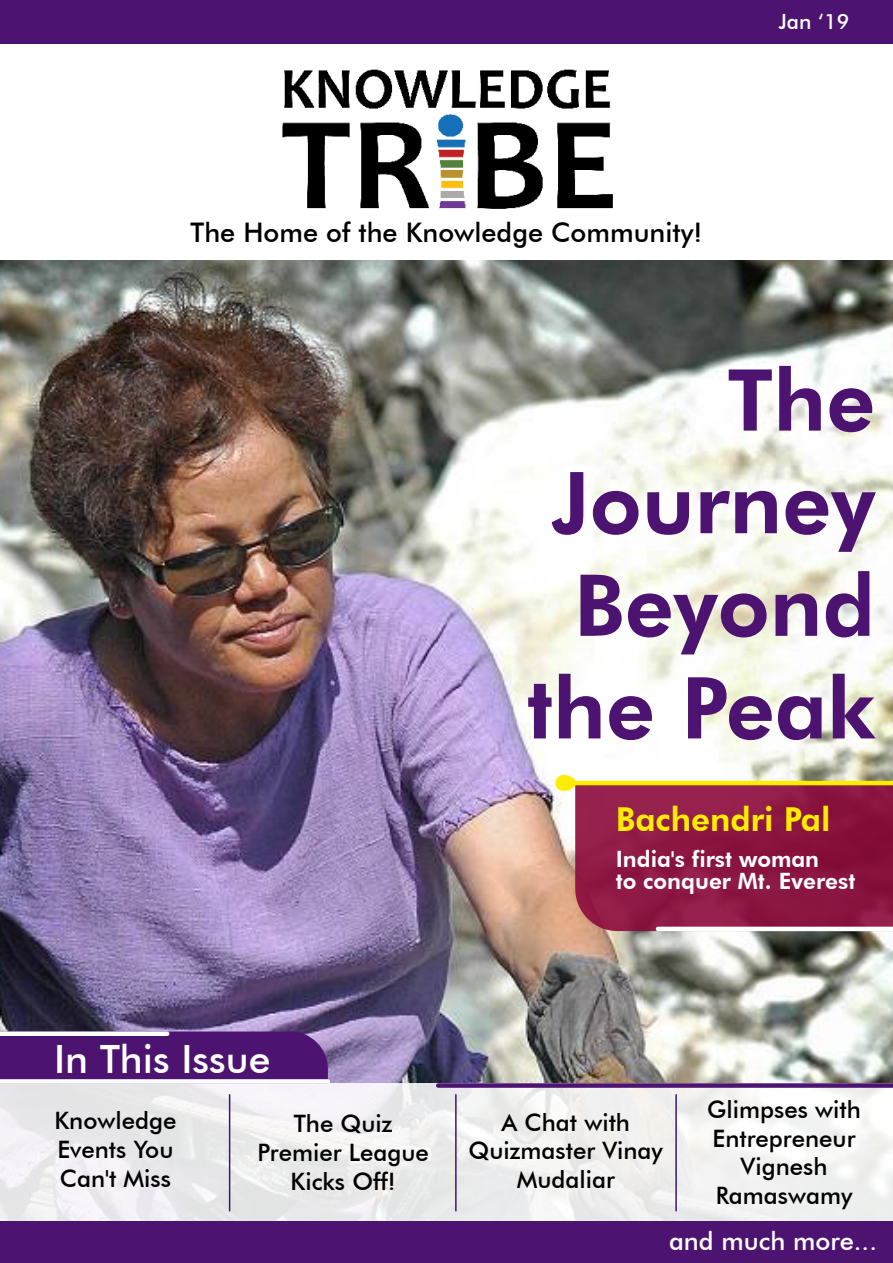
<style>
.page{position:relative;width:893px;height:1263px;background:#fff}
.page>*{position:absolute;margin:0;border:0;box-sizing:border-box;transform-origin:0 0}
.t1{font:800 85.5px/102.6px "Futura BT";color:#4c1370;text-align:right}
.t2{font:500 39px "Futura BT";color:#fff}
.t3{font:800 33px "Futura BT";color:#ffed00}
.t4{font:500 27px "Futura BT";color:#000}
.t5{font:500 25.5px "Futura BT";color:#fff}
.t6{font:500 24px/28.8px "Futura BT";color:#000;text-align:center}
.t7{font:800 22.5px/22.5px "Futura BT";color:#fff}
.t8{font:500 21px "Futura BT";color:#fff}
</style>
<div class="page">
<img style="left:0;top:260px;width:893px;height:821px">
<div style="left:0;top:0;width:893px;height:44px;background:#4c1370"></div>
<svg style="left:0;top:1081px;width:893px;height:140px"></svg>
<svg style="left:0;top:1029px;width:332px;height:57px;background:#6b3e89"></svg>
<div style="left:0;top:1221px;width:893px;height:42px;background:#4c1370"></div>
<svg style="left:575px;top:785px;width:78px;height:146px;background:#95224a"></svg>
<svg style="left:653px;top:780px;width:240px;height:153px;background:#902049"></svg>
<hr style="left:564px;top:781px;width:329px;height:4px;background:#ffed00">
<svg style="left:554px;top:773px;width:23px;height:19px"></svg>
<img style="left:282px;top:69px;width:331px;height:140px">
<p class="t4" style="left:191px;top:216px;width:513px">The Home of the Knowledge Community!</p>
<p class="t8" style="left:778px;top:9px;width:72px">Jan ‘19</p>
<h1 class="t1" style="left:527px;top:348px;width:350px">The<br>Journey<br>Beyond the Peak</h1>
<h3 class="t3" style="left:616px;top:799px;width:216px">Bachendri Pal</h3>
<p class="t7" style="left:616px;top:847px;width:241px">India's first woman<br>to conquer Mt. Everest</p>
<h2 class="t2" style="left:54px;top:1035px;width:218px">In This Issue</h2>
<p class="t6" style="left:54px;top:1106px;width:124px;text-align:left">Knowledge<br>Events You<br>Can't Miss</p>
<p class="t6" style="left:258px;top:1109px;width:173px">The Quiz<br>Premier League<br>Kicks Off!</p>
<p class="t6" style="left:469px;top:1107px;width:196px">A Chat with<br>Quizmaster Vinay<br>Mudaliar</p>
<p class="t6" style="left:707px;top:1095px;width:155px">Glimpses with<br>Entrepreneur<br>Vignesh<br>Ramaswamy</p>
<p class="t5" style="left:669px;top:1225px;width:209px">and much more...</p>
</div>
